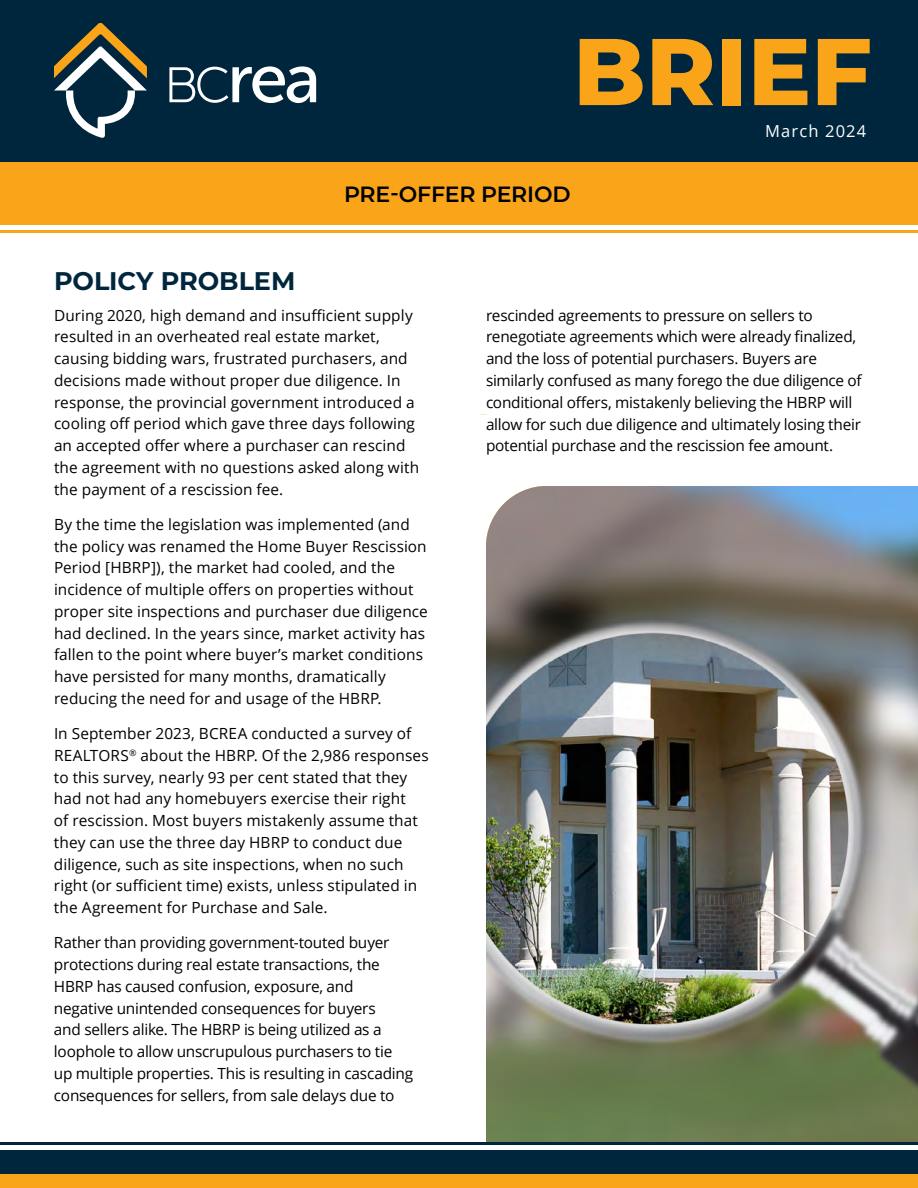
<style>
.page{position:relative;width:918px;height:1188px;background:#fff}
.page>*{position:absolute;margin:0;border:0;box-sizing:border-box;transform-origin:0 0}
.t1{font:800 94.5px "Montserrat";color:#faa41a}
.t2{font:700 25.5px "Montserrat";color:#00263e}
.t3{font:600 22.05px "Montserrat";letter-spacing:-.01em;color:#000}
.t4{font:16.5px "Open Sans";letter-spacing:.07em;color:#fff}
.t5{font:15.3px/21.8px "Open Sans";color:#000}
</style>
<div class="page">
<img style="left:486px;top:486px;width:432px;height:656px">
<div style="left:0;top:0;width:918px;height:162px;background:#00263e"></div>
<svg style="left:54px;top:23px;width:93px;height:115px"></svg>
<svg style="left:169px;top:66px;width:147px;height:37px"></svg>
<div style="left:0;top:162px;width:918px;height:63px;background:#faa41a"></div>
<div style="left:0;top:228px;width:918px;height:5px;background:#faa41a"></div>
<div style="left:0;top:225px;width:918px;height:5px;background:#fff"></div>
<div style="left:0;top:1149px;width:918px;height:28px;background:#00263e"></div>
<div style="left:0;top:1142px;width:918px;height:5px;background:#00263e"></div>
<div style="left:0;top:1145px;width:918px;height:5px;background:#fff"></div>
<div style="left:0;top:1174px;width:918px;height:14px;background:#faa41a"></div>
<h1 class="t1" style="left:573px;top:2px;width:300px">BRIEF</h1>
<p class="t4" style="left:765px;top:120px;width:103px">March 2024</p>
<h3 class="t3" style="left:344px;top:178px;width:228px">PRE-OFFER PERIOD</h3>
<h2 class="t2" style="left:54px;top:263px;width:243px">POLICY PROBLEM</h2>
<p class="t5" style="left:54px;top:304px;width:367px">During 2020, high demand and insufficient supply resulted in an overheated real estate market, causing bidding wars, frustrated purchasers, and decisions made without proper due diligence. In response, the provincial government introduced a cooling off period which gave three days following an accepted offer where a purchaser can rescind the agreement with no questions asked along with the payment of a rescission fee.</p>
<p class="t5" style="left:54px;top:513px;width:375px">By the time the legislation was implemented (and the policy was renamed the Home Buyer Rescission Period [HBRP]), the market had cooled, and the incidence of multiple offers on properties without proper site inspections and purchaser due diligence had declined. In the years since, market activity has fallen to the point where buyer’s market conditions have persisted for many months, dramatically reducing the need for and usage of the HBRP.</p>
<p class="t5" style="left:54px;top:722px;width:376px">In September 2023, BCREA conducted a survey of REALTORS<sup>®</sup> about the HBRP. Of the 2,986 responses to this survey, nearly 93 per cent stated that they had not had any homebuyers exercise their right<br>of rescission. Most buyers mistakenly assume that they can use the three day HBRP to conduct due diligence, such as site inspections, when no such right (or sufficient time) exists, unless stipulated in the Agreement for Purchase and Sale.</p>
<p class="t5" style="left:54px;top:932px;width:361px">Rather than providing government-touted buyer protections during real estate transactions, the HBRP has caused confusion, exposure, and negative unintended consequences for buyers<br>and sellers alike. The HBRP is being utilized as a loophole to allow unscrupulous purchasers to tie up multiple properties. This is resulting in cascading consequences for sellers, from sale delays due to</p>
<p class="t5" style="left:486px;top:304px;width:377px">rescinded agreements to pressure on sellers to renegotiate agreements which were already finalized, and the loss of potential purchasers. Buyers are similarly confused as many forego the due diligence of conditional offers, mistakenly believing the HBRP will allow for such due diligence and ultimately losing their potential purchase and the rescission fee amount.</p>
</div>
